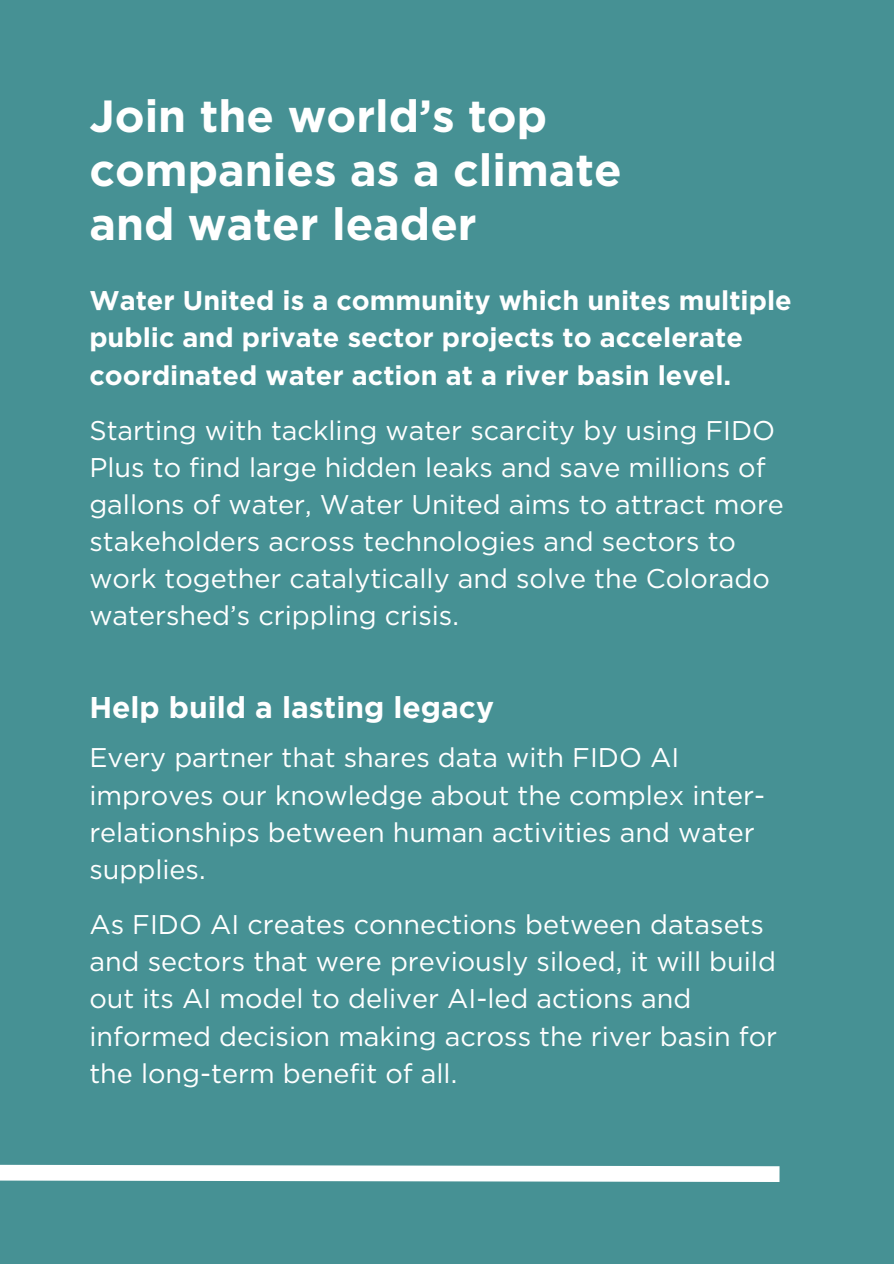
<style>
.page{position:relative;width:894px;height:1264px;background:#fff}
.page>*{position:absolute;margin:0;border:0;box-sizing:border-box;transform-origin:0 0}
.t1{font:700 45px/54px "Gotham";color:#fff}
.t2{font:700 30px "Gotham";color:#fff}
.t3{font:27px/37.2px "Gotham";color:#fff}
.t4{font:700 27px/37.2px "Gotham";color:#fff}
</style>
<div class="page">
<div style="left:0;top:0;width:893px;height:1263px;background:#469194"></div>
<svg style="left:0;top:1164px;width:780px;height:18px;background:#e7f1f1"></svg>
<h2 class="t1" style="left:89px;top:89px;width:534px">Join the world’s top companies as a climate and water leader</h2>
<p class="t4" style="left:89px;top:282px;width:703px">Water United is a community which unites multiple public and private sector projects to accelerate coordinated water action at a river basin level.</p>
<p class="t3" style="left:89px;top:411px;width:696px">Starting with tackling water scarcity by using FIDO Plus to find large hidden leaks and save millions of gallons of water, Water United aims to attract more stakeholders across technologies and sectors to work together catalytically and solve the Colorado watershed’s crippling crisis.</p>
<h3 class="t2" style="left:89px;top:689px;width:406px">Help build a lasting legacy</h3>
<h1 class="t3" style="left:89px;top:739px;width:677px">Every partner that shares data with FIDO AI improves our knowledge about the complex inter&shy;relationships between human activities and water supplies.</h1>
<h2 class="t3" style="left:89px;top:905px;width:689px">As FIDO AI creates connections between datasets and sectors that were previously siloed, it will build out its AI model to deliver AI-led actions and informed decision making across the river basin for the long-term benefit of all.</h2>
</div>
